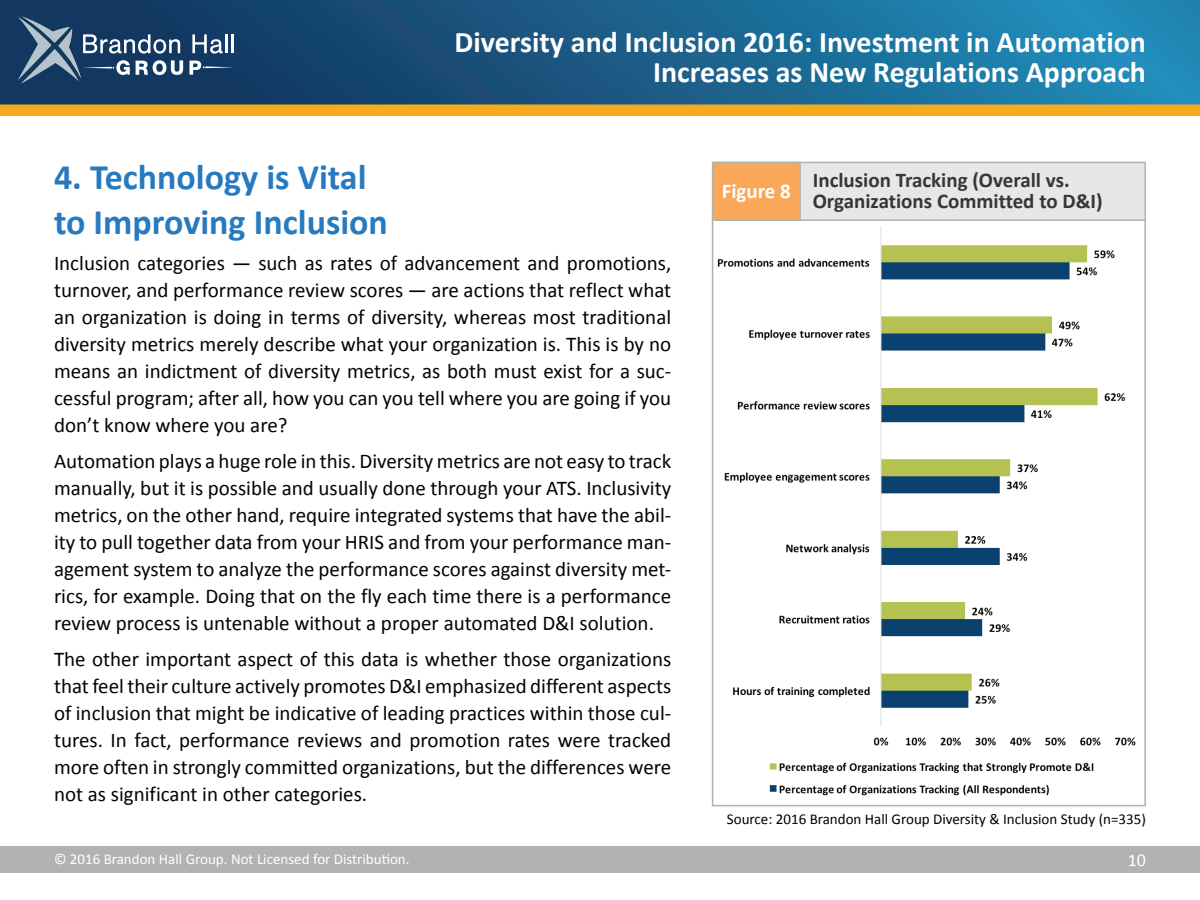
<style>
.page{position:relative;width:1200px;height:900px;background:#fff}
.page>*{position:absolute;margin:0;border:0;box-sizing:border-box;transform-origin:0 0}
.t1{font:700 36px/45px "Calibri";color:#277abf}
.t2{font:700 30px/30px "Calibri";color:#fff;text-align:right}
.t3{font:21px/27px "Calibri";color:#040503;text-align:justify}
.t4{font:700 21px/21px "Calibri";color:#343737}
.t5{font:700 21px "Calibri";color:#fff}
.t6{font:18px "Calibri";color:#fff}
.t7{font:15px "Calibri";color:#000}
.t8{font:15px "Calibri";color:#fff}
</style>
<div class="page">
<div style="left:0;top:0;width:1200px;height:115px;background:linear-gradient(to right,#112c54,#228ebb)"></div>
<svg style="left:192px;top:34px;width:31px;height:20px"></svg>
<hr style="left:225px;top:34px;width:3px;height:19px;background:#fff">
<hr style="left:231px;top:34px;width:3px;height:19px;background:#fff">
<svg style="left:189px;top:61px;width:45px;height:14px"></svg>
<svg style="left:18px;top:16px;width:165px;height:68px;background:#3f5e7f"></svg>
<div style="left:0;top:104px;width:1200px;height:11px;background:#f6ab1e"></div>
<div style="left:0;top:846px;width:1200px;height:26px;background:#b1b2b2"></div>
<img style="left:717px;top:226px;width:419px;height:570px">
<div style="left:713px;top:162px;width:433px;height:59px;background:#e6e7e6;border:2px solid #b1b2b2"></div>
<div style="left:713px;top:163px;width:87px;height:57px;background:#f9a758"></div>
<div style="left:712px;top:162px;width:89px;height:59px;border:2px solid #b1b2b2"></div>
<h2 class="t2" style="left:455px;top:25px;width:693px">Diversity and Inclusion 2016: Investment in Automation<br>Increases as New Regulations Approach</h2>
<h1 class="t1" style="left:54px;top:153px;width:335px">4. Technology is Vital to Improving Inclusion</h1>
<p class="t3" style="left:54px;top:248px;width:619px">Inclusion categories — such as rates of advancement and promotions, turnover, and performance review scores — are actions that reflect what an organization is doing in terms of diversity, whereas most traditional diversity metrics merely describe what your organization is. This is by no means an indictment of diversity metrics, as both must exist for a suc&shy;cessful program; after all, how you can you tell where you are going if you don’t know where you are?</p>
<p class="t3" style="left:54px;top:446px;width:619px">Automation plays a huge role in this. Diversity metrics are not easy to track manually, but it is possible and usually done through your ATS. Inclusivity metrics, on the other hand, require integrated systems that have the abil&shy;ity to pull together data from your HRIS and from your performance man&shy;agement system to analyze the performance scores against diversity met&shy;rics, for example. Doing that on the fly each time there is a performance review process is untenable without a proper automated D&amp;I solution.</p>
<p class="t3" style="left:54px;top:644px;width:619px">The other important aspect of this data is whether those organizations that feel their culture actively promotes D&amp;I emphasized different aspects of inclusion that might be indicative of leading practices within those cul&shy;tures. In fact, performance reviews and promotion rates were tracked more often in strongly committed organizations, but the differences were not as significant in other categories.</p>
<p class="t5" style="left:722px;top:178px;width:71px">Figure 8</p>
<p class="t4" style="left:813px;top:168px;width:291px">Inclusion Tracking (Overall vs.<br>Organizations Committed to D&amp;I)</p>
<p class="t7" style="left:727px;top:809px;width:420px">Source: 2016 Brandon Hall Group Diversity &amp; Inclusion Study (n=335)</p>
<p class="t8" style="left:54px;top:849px;width:357px">© 2016 Brandon Hall Group. Not Licensed for Distribution.</p>
<p class="t6" style="left:1128px;top:848px;width:20px">10</p>
</div>
